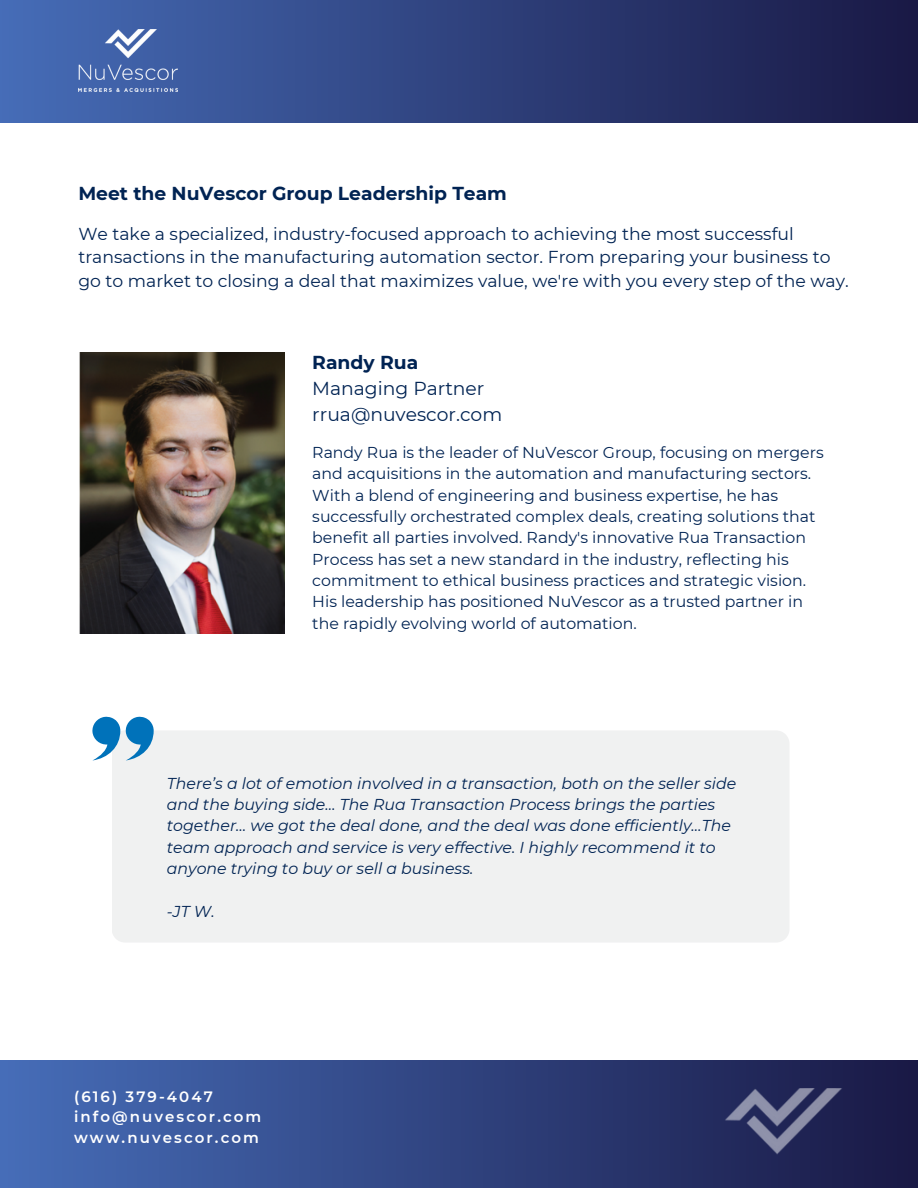
<style>
.page{position:relative;width:918px;height:1188px;background:#fff}
.page>*{position:absolute;margin:0;border:0;box-sizing:border-box;transform-origin:0 0}
.t1{font:700 18.75px "Montserrat";color:#002353}
.t2{font:18.75px "Montserrat";color:#002353}
.t3{font:17.25px/23.7px "Montserrat";color:#002353}
.t4{font:15.75px/21.3px "Montserrat";color:#002353}
.t5{font:italic 15.75px/21.3px "Montserrat";color:#002353}
.t6{font:600 15px "Montserrat";letter-spacing:.14em;color:#fff}
</style>
<div class="page">
<div style="left:0;top:0;width:918px;height:122px;background:linear-gradient(to right,#466cb8,#191945)"></div>
<div style="left:0;top:1061px;width:918px;height:127px;background:linear-gradient(to right,#466db8,#191945)"></div>
<img style="left:721px;top:1089px;width:133px;height:71px">
<img style="left:78px;top:29px;width:99px;height:62px">
<img style="left:79px;top:353px;width:205px;height:280px">
<div style="left:112px;top:731px;width:677px;height:211px;background:#f0f1f1"></div>
<svg style="left:92px;top:717px;width:62px;height:43px"></svg>
<p class="t1" style="left:78px;top:182px;width:430px">Meet the NuVescor Group Leadership Team</p>
<p class="t3" style="left:78px;top:222px;width:772px">We take a specialized, industry-focused approach to achieving the most successful transactions in the manufacturing automation sector. From preparing your business to go to market to closing a deal that maximizes value, we're with you every step of the way.</p>
<p class="t1" style="left:312px;top:351px;width:107px">Randy Rua</p>
<p class="t2" style="left:312px;top:377px;width:174px">Managing Partner</p>
<p class="t2" style="left:312px;top:403px;width:191px">rrua@nuvescor.com</p>
<p class="t4" style="left:312px;top:442px;width:513px">Randy Rua is the leader of NuVescor Group, focusing on mergers and acquisitions in the automation and manufacturing sectors.<br>With a blend of engineering and business expertise, he has successfully orchestrated complex deals, creating solutions that benefit all parties involved. Randy's innovative Rua Transaction Process has set a new standard in the industry, reflecting his commitment to ethical business practices and strategic vision.<br>His leadership has positioned NuVescor as a trusted partner in the rapidly evolving world of automation.</p>
<p class="t5" style="left:167px;top:772px;width:571px">There’s a lot of emotion involved in a transaction, both on the seller side and the buying side… The Rua Transaction Process brings the parties together… we got the deal done, and the deal was done efficiently…The team approach and service is very effective. I highly recommend it to anyone trying to buy or sell a business.</p>
<p class="t5" style="left:167px;top:901px;width:49px">-JT W.</p>
<p class="t6" style="left:74px;top:1088px;width:140px">(616) 379-4047</p>
<p class="t6" style="left:74px;top:1108px;width:189px">info@nuvescor.com</p>
<p class="t6" style="left:74px;top:1128px;width:186px">www.nuvescor.com</p>
</div>
